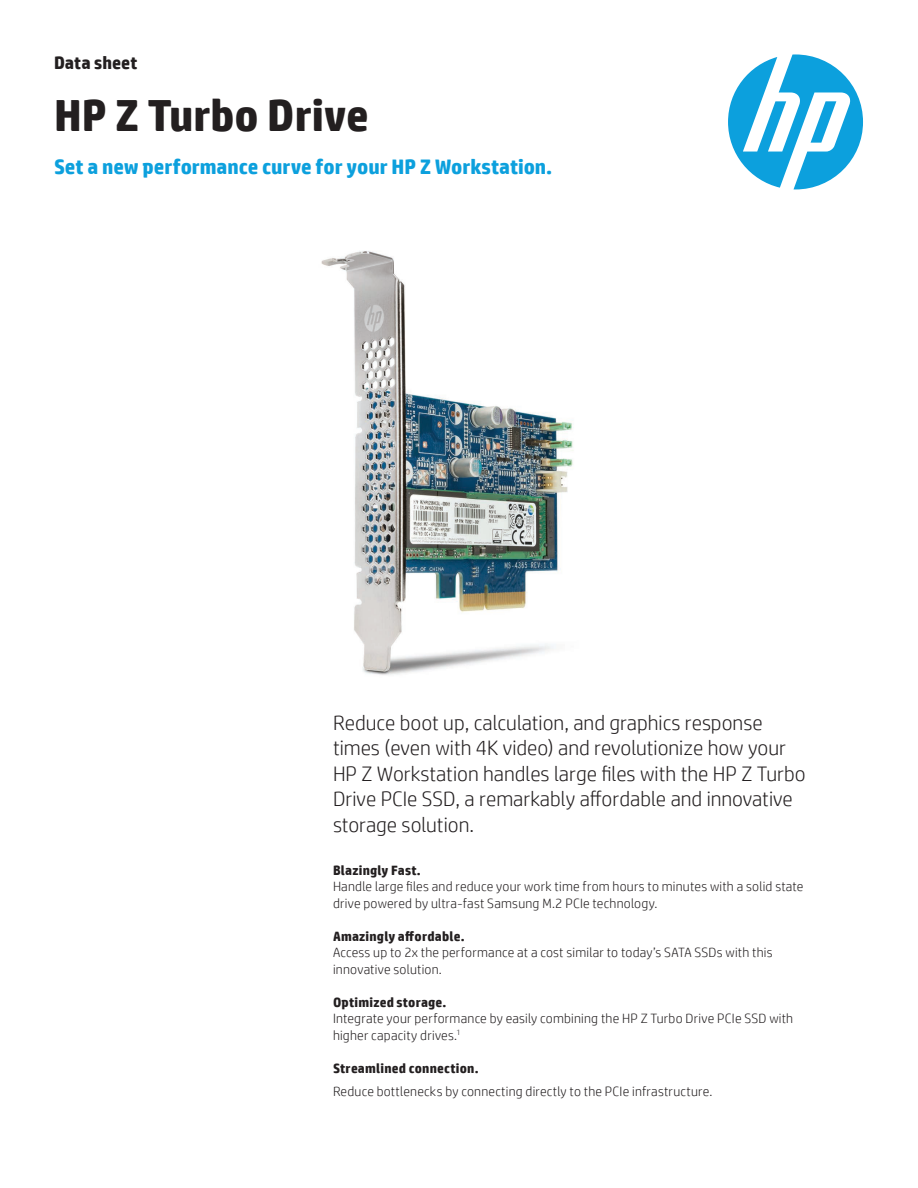
<style>
.page{position:relative;width:918px;height:1188px;background:#fff}
.page>*{position:absolute;margin:0;border:0;box-sizing:border-box;transform-origin:0 0}
.t1{font:700 45px "HP Simplified";color:#231f20}
.t2{font:300 21px/25.5px "HP Simplified";color:#231f20}
.t3{font:700 21px "HP Simplified";letter-spacing:-.005em;color:#0ca0dd}
.t4{font:700 18px "HP Simplified";color:#231f20}
.t5{font:300 13.5px/16.5px "HP Simplified";letter-spacing:.015em;color:#231f20}
.t6{font:700 13.5px "HP Simplified";letter-spacing:.015em;color:#231f20}
</style>
<div class="page">
<svg style="left:728px;top:54px;width:135px;height:135px"></svg>
<img style="left:321px;top:251px;width:252px;height:424px">
<h3 class="t4" style="left:54px;top:52px;width:85px">Data sheet</h3>
<h1 class="t1" style="left:54px;top:88px;width:316px">HP Z Turbo Drive</h1>
<h2 class="t3" style="left:54px;top:154px;width:500px">Set a new performance curve for your HP Z Workstation.</h2>
<h2 class="t2" style="left:333px;top:710px;width:474px">Reduce boot up, calculation, and graphics response times (even with 4K video) and revolutionize how your HP Z Workstation handles large files with the HP Z Turbo Drive PCIe SSD, a remarkably affordable and innovative storage solution.</h2>
<p class="t6" style="left:333px;top:862px;width:89px">Blazingly Fast.</p>
<p class="t5" style="left:333px;top:878px;width:472px">Handle large files and reduce your work time from hours to minutes with a solid state drive powered by ultra-fast Samsung M.2 PCIe technology.</p>
<p class="t6" style="left:333px;top:928px;width:133px">Amazingly affordable.</p>
<p class="t5" style="left:333px;top:944px;width:441px">Access up to 2x the performance at a cost similar to today’s SATA SSDs with this innovative solution.</p>
<p class="t6" style="left:333px;top:994px;width:115px">Optimized storage.</p>
<p class="t5" style="left:333px;top:1010px;width:462px">Integrate your performance by easily combining the HP Z Turbo Drive PCIe SSD with higher capacity drives.<sup>1</sup></p>
<p class="t6" style="left:333px;top:1060px;width:147px">Streamlined connection.</p>
<p class="t5" style="left:333px;top:1083px;width:381px">Reduce bottlenecks by connecting directly to the PCIe infrastructure.</p>
</div>
